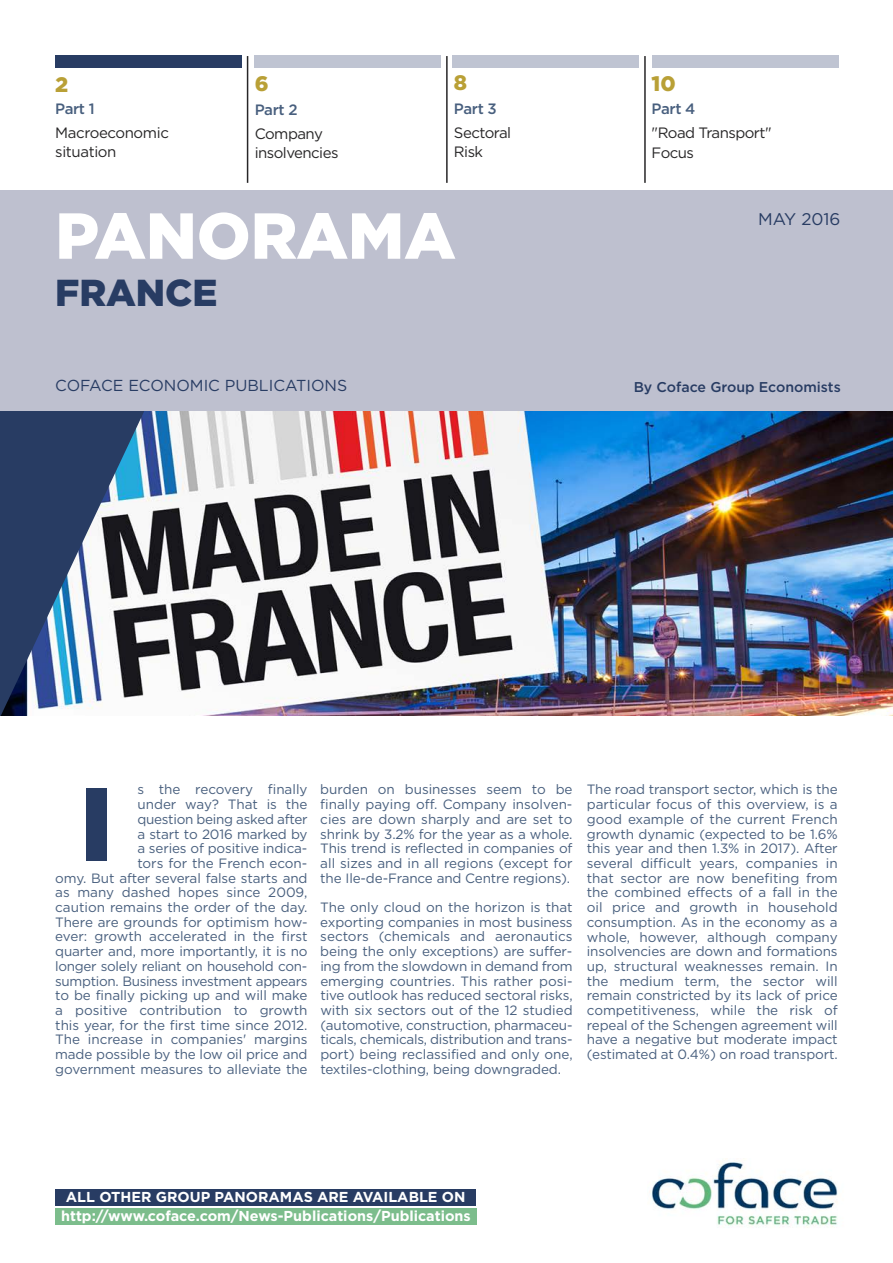
<style>
.page{position:relative;width:893px;height:1263px;background:#fff}
.page>*{position:absolute;margin:0;border:0;box-sizing:border-box;transform-origin:0 0}
.t1{font:900 103.5px "Gotham";color:#283c63}
.t2{font:900 64.8px "Gotham";color:#fff}
.t3{font:900 37.5px "Gotham";color:#283c63}
.t4{font:900 21px "Gotham";color:#b9a036}
.t5{font:16.95px "Gotham";color:#283c63}
.t6{font:15.9px "Gotham";color:#283c63}
.t7{font:15px/19.5px "Gotham";letter-spacing:-.035em;color:#272627}
.t8{font:500 15px "Gotham";letter-spacing:-.025em;color:#485f7e}
.t9{font:700 14.4px/19.6px "Gotham";color:#fff;text-align:center}
.t10{font:500 14.25px "Gotham";color:#283c63}
.t11{font:13.5px/14.7px "Gotham";letter-spacing:-.01em;color:#485f7e;text-align:justify}
</style>
<div class="page">
<img style="left:145px;top:411px;width:748px;height:305px">
<svg style="left:0;top:411px;width:145px;height:305px"></svg>
<div style="left:0;top:190px;width:893px;height:221px;background:#bec0cf"></div>
<img style="left:651px;top:1162px;width:187px;height:66px">
<div style="left:55px;top:55px;width:186px;height:13px;background:#283c63"></div>
<div style="left:254px;top:55px;width:186px;height:13px;background:#bfc4d2"></div>
<div style="left:453px;top:55px;width:186px;height:13px;background:#bfc4d2"></div>
<div style="left:653px;top:55px;width:186px;height:13px;background:#bfc4d2"></div>
<hr style="left:247px;top:56px;width:1px;height:127px;background:#272627">
<hr style="left:446px;top:56px;width:2px;height:127px;background:#272627">
<hr style="left:644px;top:56px;width:2px;height:127px;background:#272627">
<div style="left:55px;top:1189px;width:421px;height:16px;background:#283c63"></div>
<div style="left:55px;top:1209px;width:422px;height:16px;background:#7cbd8c"></div>
<h3 class="t4" style="left:55px;top:73px;width:15px">2</h3>
<p class="t8" style="left:55px;top:100px;width:41px">Part 1</p>
<p class="t7" style="left:55px;top:123px;width:115px">Macroeconomic situation</p>
<h3 class="t4" style="left:255px;top:72px;width:15px">6</h3>
<p class="t8" style="left:255px;top:101px;width:44px">Part 2</p>
<p class="t7" style="left:255px;top:124px;width:85px">Company insolvencies</p>
<h3 class="t4" style="left:454px;top:71px;width:15px">8</h3>
<p class="t8" style="left:454px;top:100px;width:44px">Part 3</p>
<p class="t7" style="left:454px;top:123px;width:59px">Sectoral<br>Risk</p>
<h3 class="t4" style="left:652px;top:71px;width:26px">10</h3>
<p class="t8" style="left:652px;top:100px;width:45px">Part 4</p>
<p class="t7" style="left:652px;top:123px;width:122px">"Road Transport"<br>Focus</p>
<h2 class="t2" style="left:55px;top:198px;width:402px">PANORAMA</h2>
<p class="t5" style="left:758px;top:209px;width:84px">MAY 2016</p>
<h3 class="t3" style="left:55px;top:271px;width:164px">FRANCE</h3>
<p class="t6" style="left:55px;top:376px;width:294px">COFACE ECONOMIC PUBLICATIONS</p>
<p class="t10" style="left:634px;top:379px;width:208px">By Coface Group Economists</p>
<p class="t11" style="left:55px;top:782px;width:254px;text-align:right">s the recovery finally<br>under way? That is the<br>question being asked after<br>a start to 2016 marked by<br>a series of positive indica-<br>tors for the French econ-<br>omy. But after several false starts and as many dashed hopes since 2009, caution remains the order of the day.<br>There are grounds for optimism how&shy;ever: growth accelerated in the first quarter and, more importantly, it is no longer solely reliant on household con&shy;sumption. Business investment appears to be finally picking up and will make a positive contribution to growth this year, for the first time since 2012.<br>The increase in companies' margins made possible by the low oil price and government measures to alleviate the</p>
<p class="t11" style="left:320px;top:782px;width:254px">burden on businesses seem to be finally paying off. Company insolven&shy;cies are down sharply and are set to shrink by 3.2% for the year as a whole.<br>This trend is reflected in companies of all sizes and in all regions (except for the Ile-de-France and Centre regions).</p>
<h1 class="t1" style="left:80px;top:765px;width:35px">I</h1>
<p class="t11" style="left:320px;top:900px;width:254px">The only cloud on the horizon is that exporting companies in most business sectors (chemicals and aeronautics being the only exceptions) are suffer&shy;ing from the slowdown in demand from emerging countries. This rather posi&shy;tive outlook has reduced sectoral risks, with six sectors out of the 12 studied (automotive, construction, pharmaceu&shy;ticals, chemicals, distribution and trans&shy;port) being reclassified and only one, textiles-clothing, being downgraded.</p>
<p class="t11" style="left:587px;top:782px;width:252px">The road transport sector, which is the particular focus of this overview, is a good example of the current French growth dynamic (expected to be 1.6% this year and then 1.3% in 2017). After several difficult years, companies in that sector are now benefiting from the combined effects of a fall in the oil price and growth in household consumption. As in the economy as a whole, however, although company insolvencies are down and formations up, structural weaknesses remain. In the medium term, the sector will remain constricted by its lack of price competitiveness, while the risk of repeal of the Schengen agreement will have a negative but moderate impact (estimated at 0.4%) on road transport.</p>
<p class="t9" style="left:61px;top:1187px;width:411px">ALL OTHER GROUP PANORAMAS ARE AVAILABLE ON http://www.coface.com/News-Publications/Publications</p>
</div>
